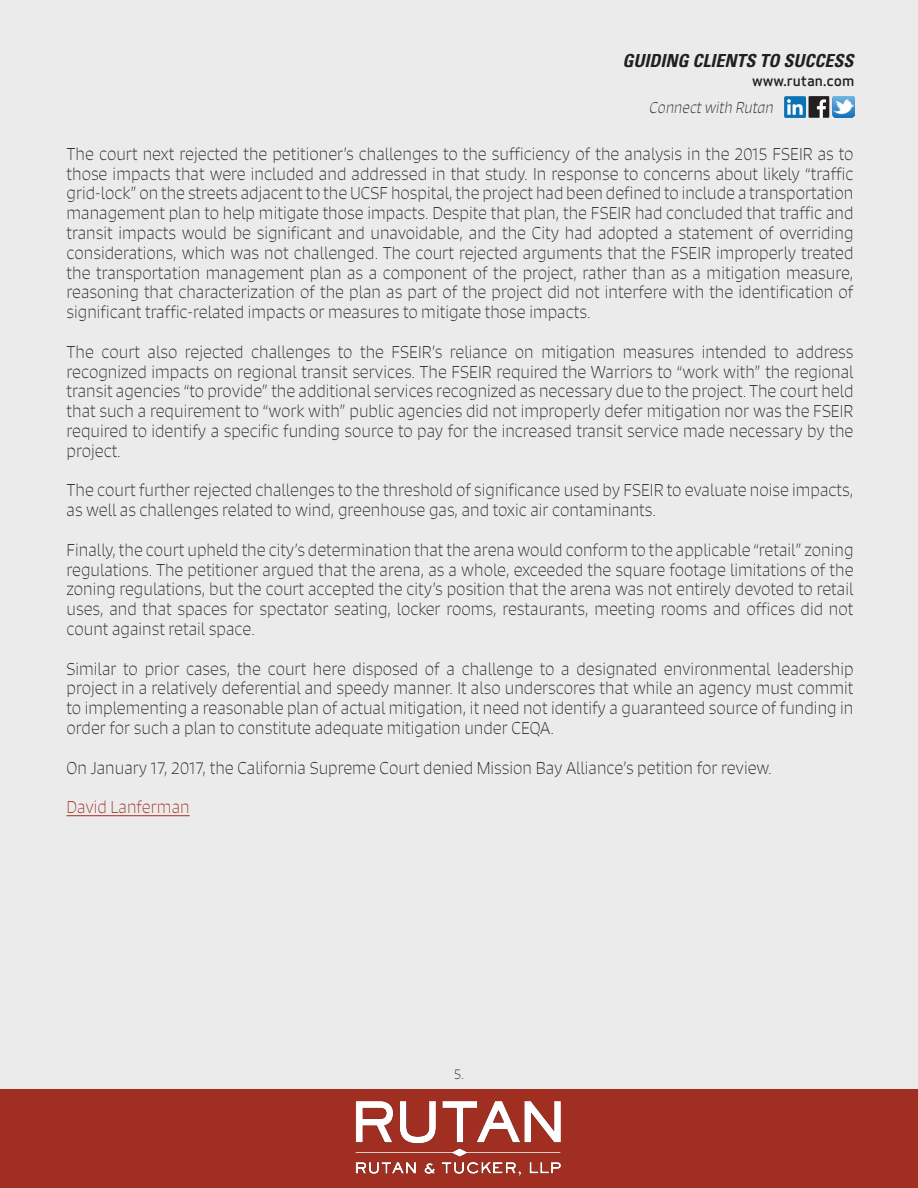
<style>
.page{position:relative;width:918px;height:1188px;background:#ebebeb}
.page>*{position:absolute;margin:0;border:0;box-sizing:border-box;transform-origin:0 0}
.t1{font:italic 700 condensed 18px "Univers LT Std";color:#231f20}
.t2{font:100 16.5px/19.8px "Signo";color:#231f20;text-align:justify}
.t3{font:100 16.5px "Signo";color:#a02f22}
.t4{font:italic 100 15px "Signo";color:#231f20}
.t5{font:500 15px "Apex Sans";color:#231f20}
.t6{font:100 13.5px "Signo";color:#231f20}
</style>
<div class="page">
<div style="left:0;top:1089px;width:918px;height:99px;background:#a02f22"></div>
<img style="left:832px;top:96px;width:22px;height:22px">
<img style="left:784px;top:96px;width:22px;height:22px">
<svg style="left:809px;top:96px;width:20px;height:22px"></svg>
<hr style="left:67px;top:815px;width:123px;height:1px;background:#a02f22">
<img style="left:355px;top:1101px;width:206px;height:75px">
<p class="t1" style="left:622px;top:50px;width:233px">GUIDING CLIENTS TO SUCCESS</p>
<p class="t5" style="left:752px;top:68px;width:104px">www.rutan.com</p>
<p class="t4" style="left:650px;top:98px;width:126px">Connect with Rutan</p>
<p class="t2" style="left:67px;top:144px;width:789px">The court next rejected the petitioner’s challenges to the sufficiency of the analysis in the 2015 FSEIR as to those impacts that were included and addressed in that study. In response to concerns about likely “traffic grid-lock” on the streets adjacent to the UCSF hospital, the project had been defined to include a transportation management plan to help mitigate those impacts. Despite that plan, the FSEIR had concluded that traffic and transit impacts would be significant and unavoidable, and the City had adopted a statement of overriding considerations, which was not challenged. The court rejected arguments that the FSEIR improperly treated the transportation management plan as a component of the project, rather than as a mitigation measure, reasoning that characterization of the plan as part of the project did not interfere with the identification of significant traffic-related impacts or measures to mitigate those impacts.</p>
<p class="t2" style="left:67px;top:342px;width:789px">The court also rejected challenges to the FSEIR’s reliance on mitigation measures intended to address recognized impacts on regional transit services. The FSEIR required the Warriors to “work with” the regional transit agencies “to provide” the additional services recognized as necessary due to the project. The court held that such a requirement to “work with” public agencies did not improperly defer mitigation nor was the FSEIR required to identify a specific funding source to pay for the increased transit service made necessary by the project.</p>
<p class="t2" style="left:67px;top:480px;width:788px">The court further rejected challenges to the threshold of significance used by FSEIR to evaluate noise impacts, as well as challenges related to wind, greenhouse gas, and toxic air contaminants.</p>
<p class="t2" style="left:67px;top:540px;width:789px">Finally, the court upheld the city’s determination that the arena would conform to the applicable “retail” zoning regulations. The petitioner argued that the arena, as a whole, exceeded the square footage limitations of the zoning regulations, but the court accepted the city’s position that the arena was not entirely devoted to retail uses, and that spaces for spectator seating, locker rooms, restaurants, meeting rooms and offices did not count against retail space.</p>
<p class="t2" style="left:67px;top:659px;width:789px">Similar to prior cases, the court here disposed of a challenge to a designated environmental leadership project in a relatively deferential and speedy manner. It also underscores that while an agency must commit to implementing a reasonable plan of actual mitigation, it need not identify a guaranteed source of funding in order for such a plan to constitute adequate mitigation under CEQA.</p>
<p class="t2" style="left:67px;top:758px;width:707px">On January 17, 2017, the California Supreme Court denied Mission Bay Alliance’s petition for review.</p>
<p class="t3" style="left:67px;top:797px;width:125px">David Lanferman</p>
<p class="t6" style="left:454px;top:1066px;width:12px">5.</p>
</div>
